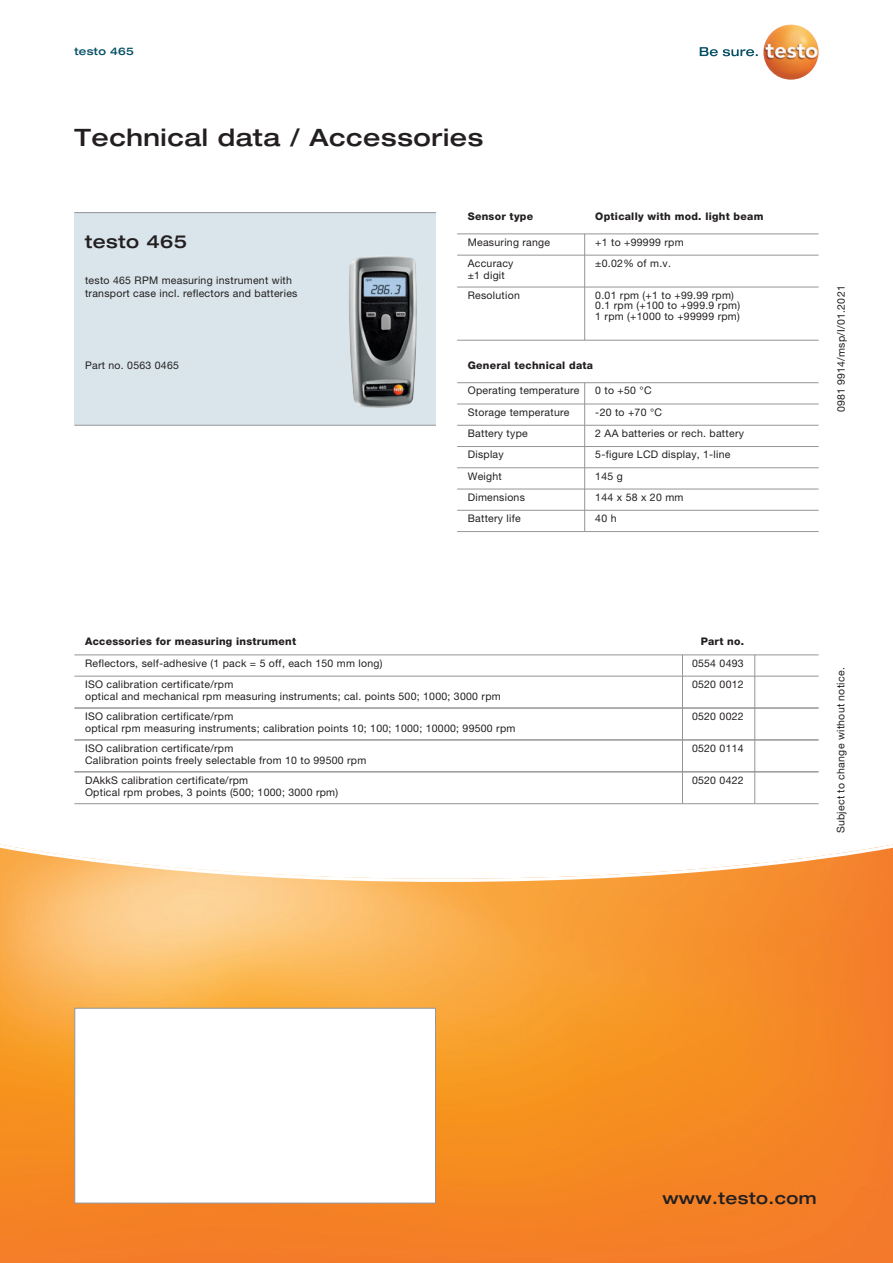
<style>
.page{position:relative;width:893px;height:1263px;background:#fff}
.page>*{position:absolute;margin:0;border:0;box-sizing:border-box;transform-origin:0 0}
.t1{font:500 expanded 24px "Helvetica Neue LTW1 G";letter-spacing:.025em;color:#231f20}
.t2{font:500 expanded 18px "Helvetica Neue LTW1 G";letter-spacing:.025em;color:#231f20}
.t3{font:500 expanded 16.5px "Helvetica Neue LTW1 G";letter-spacing:.025em;color:#231f20}
.t4{font:10.5px/20px "Helvetica Neue LTW1 G";letter-spacing:.025em;color:#231f20}
.t5{font:800 10.5px "Helvetica Neue LTW1 G";letter-spacing:.025em;color:#231f20}
.t6{font:500 expanded 10.5px "Helvetica Neue LTW1 G";letter-spacing:.025em;color:#074f64}
</style>
<div class="page">
<svg style="left:0;top:844px;width:893px;height:419px;background:#f79e46"></svg>
<div style="left:74px;top:213px;width:362px;height:212px;background:#d9e5eb"></div>
<hr style="left:74px;top:212px;width:362px;height:1px;background:#939598">
<hr style="left:74px;top:425px;width:362px;height:1px;background:#939598">
<img style="left:349px;top:256px;width:68px;height:152px">
<svg style="left:700px;top:47px;width:58px;height:9px"></svg>
<img style="left:763px;top:24px;width:56px;height:56px;border-radius:28px">
<div style="left:74px;top:1008px;width:362px;height:195px;background:#fff;border:1px solid #939598"></div>
<hr style="left:457px;top:382px;width:362px;height:1px;background:#939598">
<hr style="left:457px;top:404px;width:362px;height:1px;background:#939598">
<hr style="left:457px;top:425px;width:362px;height:1px;background:#939598">
<hr style="left:457px;top:446px;width:362px;height:1px;background:#939598">
<hr style="left:457px;top:467px;width:362px;height:1px;background:#939598">
<hr style="left:457px;top:489px;width:362px;height:1px;background:#939598">
<hr style="left:457px;top:510px;width:362px;height:1px;background:#939598">
<hr style="left:457px;top:531px;width:362px;height:1px;background:#939598">
<hr style="left:584px;top:383px;width:1px;height:148px;background:#939598">
<hr style="left:74px;top:654px;width:745px;height:1px;background:#939598">
<svg style="left:682px;top:655px;width:1px;height:21px"></svg>
<svg style="left:754px;top:655px;width:1px;height:21px"></svg>
<hr style="left:74px;top:676px;width:745px;height:1px;background:#939598">
<hr style="left:682px;top:676px;width:1px;height:32px;background:#939598">
<hr style="left:754px;top:676px;width:1px;height:32px;background:#939598">
<hr style="left:74px;top:708px;width:745px;height:1px;background:#939598">
<hr style="left:682px;top:708px;width:1px;height:32px;background:#939598">
<hr style="left:754px;top:708px;width:1px;height:32px;background:#939598">
<hr style="left:74px;top:739px;width:745px;height:1px;background:#939598">
<hr style="left:682px;top:740px;width:1px;height:32px;background:#939598">
<hr style="left:754px;top:740px;width:1px;height:32px;background:#939598">
<hr style="left:74px;top:771px;width:745px;height:1px;background:#939598">
<hr style="left:74px;top:803px;width:745px;height:1px;background:#939598">
<hr style="left:682px;top:772px;width:1px;height:32px;background:#939598">
<hr style="left:754px;top:772px;width:1px;height:32px;background:#939598">
<hr style="left:457px;top:233px;width:362px;height:1px;background:#939598">
<hr style="left:584px;top:234px;width:1px;height:106px;background:#939598">
<hr style="left:457px;top:255px;width:362px;height:1px;background:#939598">
<hr style="left:457px;top:287px;width:362px;height:1px;background:#939598">
<hr style="left:457px;top:340px;width:362px;height:1px;background:#939598">
<p class="t6" style="left:74px;top:44px;width:61px">testo 465</p>
<h1 class="t1" style="left:74px;top:122px;width:410px">Technical data / Accessories</h1>
<h2 class="t2" style="left:85px;top:230px;width:104px">testo 465</h2>
<p class="t4" style="left:85px;top:273px;width:214px;line-height:13.5px">testo 465 RPM measuring instrument with transport case incl. reflectors and batteries</p>
<p class="t5" style="left:468px;top:210px;width:67px">Sensor type</p>
<p class="t5" style="left:595px;top:210px;width:170px">Optically with mod. light beam</p>
<p class="t4" style="left:468px;top:231px;width:84px;line-height:21.3px">Measuring range<br>Accuracy</p>
<p class="t4" style="left:468px;top:265px;width:54px">±1 digit<br>Resolution</p>
<p class="t4" style="left:595px;top:231px;width:90px;line-height:21.3px">+1 to +99999 rpm ±0.02% of m.v.</p>
<p class="t4" style="left:595px;top:290px;width:146px;line-height:10.5px">0.01 rpm (+1 to +99.99 rpm)<br>0.1 rpm (+100 to +999.9 rpm)<br>1 rpm (+1000 to +99999 rpm)</p>
<p class="t4" style="left:85px;top:355px;width:95px">Part no. 0563 0465</p>
<p class="t5" style="left:468px;top:359px;width:127px">General technical data</p>
<p class="t4" style="left:468px;top:381px;width:113px">Operating temperature</p>
<p class="t4" style="left:595px;top:381px;width:58px">0 to +50 °C</p>
<p class="t4" style="left:468px;top:402px;width:103px">Storage temperature</p>
<p class="t4" style="left:595px;top:402px;width:68px">-20 to +70 °C</p>
<p class="t4" style="left:468px;top:423px;width:62px">Battery type</p>
<p class="t4" style="left:595px;top:423px;width:150px">2 AA batteries or rech. battery</p>
<p class="t4" style="left:468px;top:444px;width:37px">Display</p>
<p class="t4" style="left:595px;top:444px;width:137px">5-figure LCD display, 1-line</p>
<p class="t4" style="left:468px;top:466px;width:36px">Weight</p>
<p class="t4" style="left:595px;top:466px;width:29px">145 g</p>
<p class="t4" style="left:468px;top:487px;width:59px">Dimensions</p>
<p class="t4" style="left:595px;top:487px;width:90px">144 x 58 x 20 mm</p>
<p class="t4" style="left:468px;top:508px;width:55px">Battery life</p>
<p class="t4" style="left:595px;top:508px;width:23px">40 h</p>
<p class="t5" style="left:85px;top:635px;width:213px">Accessories for measuring instrument</p>
<p class="t5" style="left:701px;top:635px;width:45px">Part no.</p>
<p class="t4" style="left:85px;top:653px;width:299px">Reflectors, self-adhesive (1 pack = 5 off, each 150 mm long)</p>
<p class="t4" style="left:692px;top:653px;width:53px">0554 0493</p>
<p class="t4" style="left:85px;top:674px;width:150px">ISO calibration certificate/rpm</p>
<p class="t4" style="left:692px;top:674px;width:53px">0520 0012</p>
<p class="t4" style="left:85px;top:686px;width:417px">optical and mechanical rpm measuring instruments; cal. points 500; 1000; 3000 rpm<br>ISO calibration certificate/rpm</p>
<p class="t4" style="left:692px;top:706px;width:53px">0520 0022</p>
<p class="t4" style="left:85px;top:718px;width:432px">optical rpm measuring instruments; calibration points 10; 100; 1000; 10000; 99500 rpm<br>ISO calibration certificate/rpm</p>
<p class="t4" style="left:85px;top:750px;width:283px">Calibration points freely selectable from 10 to 99500 rpm<br>DAkkS calibration certificate/rpm</p>
<p class="t4" style="left:85px;top:782px;width:255px">Optical rpm probes, 3 points (500; 1000; 3000 rpm)</p>
<p class="t4" style="left:692px;top:738px;width:53px">0520 0114</p>
<p class="t4" style="left:692px;top:770px;width:53px">0520 0422</p>
<p class="t4" style="left:831px;top:412px;width:128px;rotate:-90deg">0981 9914/msp/I/01.2021</p>
<p class="t4" style="left:831px;top:833px;width:168px;rotate:-90deg">Subject to change without notice.</p>
<h3 class="t3" style="left:662px;top:1187px;width:156px">www.testo.com</h3>
</div>
